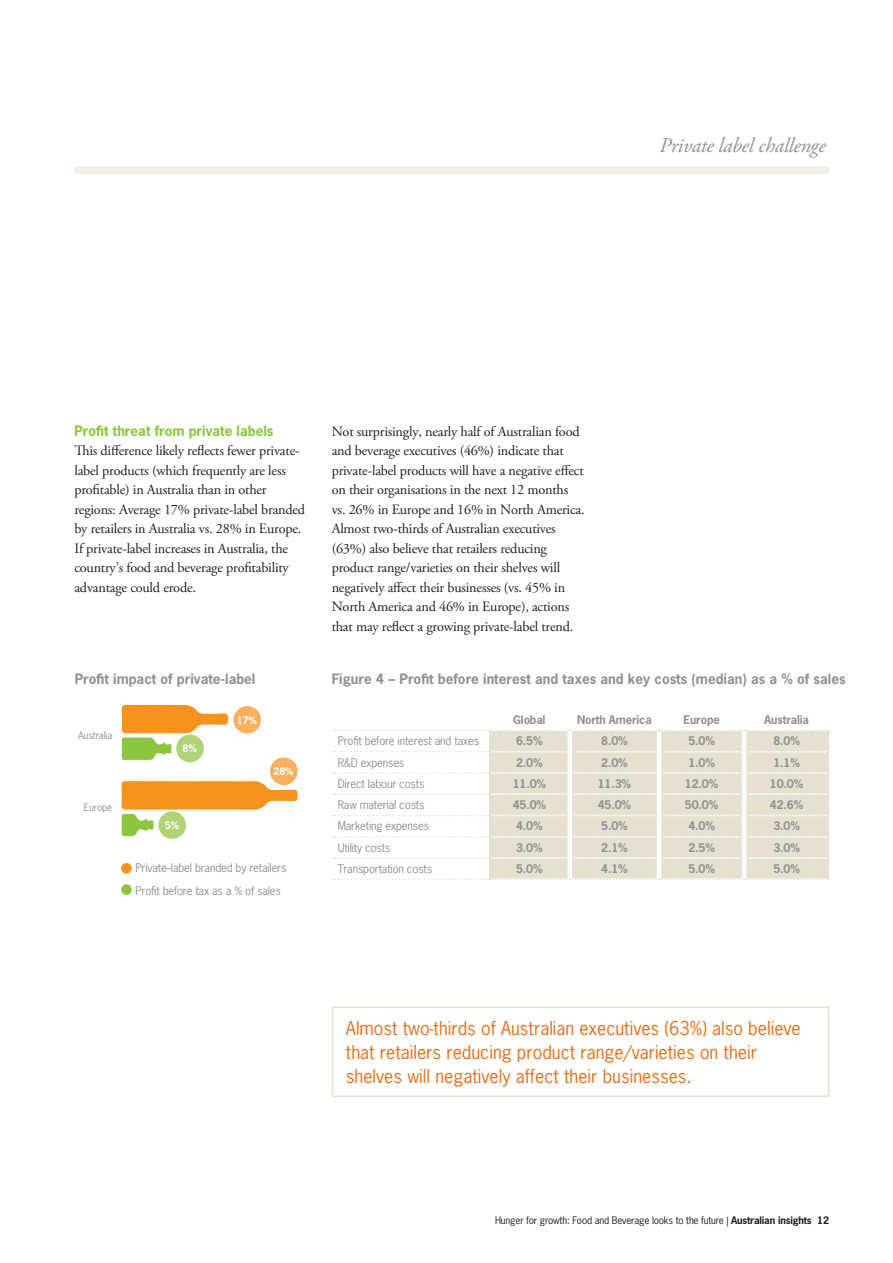
<style>
.page{position:relative;width:893px;height:1263px;background:#fff}
.page>*{position:absolute;margin:0;border:0;box-sizing:border-box;transform-origin:0 0}
.Paragraph_Style_10{font:italic 21px "Adobe Garamond Pro";letter-spacing:-.015em;color:#919295}
.B_Body_heading{font:18px/24px "News Gothic Std";color:#e4701e}
.C_Body_copy{font:14.25px/19.5px "Adobe Garamond Pro";letter-spacing:-.015em;color:#231f20}
.Paragraph_Style_8{font:700 13.5px "News Gothic Std";color:#919295}
.B_Body_heading-2{font:700 13.5px "News Gothic Std";color:#8bc63e}
.J_Table_copy{font:11.25px "News Gothic Std";letter-spacing:-.015em;color:#919295}
.J_Table_copy-2{font:700 11.25px "News Gothic Std";letter-spacing:-.015em;color:#919295}
.t1{font:9.75px "News Gothic Std";letter-spacing:-.015em;color:#231f20}
.J_Table_copy-3{font:9.75px "News Gothic Std";letter-spacing:-.015em;color:#919295}
.H_Small_copy{font:700 9.75px "News Gothic Std";color:#fff}
.s1{font-weight:700}
</style>
<div class="page">
<div style="left:489px;top:731px;width:340px;height:147px;background:#e6e0d1"></div>
<svg style="left:332px;top:730px;width:497px;height:1px"></svg>
<svg style="left:332px;top:751px;width:497px;height:1px"></svg>
<svg style="left:332px;top:772px;width:497px;height:2px"></svg>
<svg style="left:332px;top:793px;width:497px;height:2px"></svg>
<svg style="left:332px;top:815px;width:497px;height:1px"></svg>
<svg style="left:332px;top:836px;width:497px;height:1px"></svg>
<svg style="left:332px;top:857px;width:497px;height:2px"></svg>
<svg style="left:332px;top:878px;width:497px;height:2px"></svg>
<hr style="left:568px;top:731px;width:4px;height:21px;background:#fff">
<hr style="left:657px;top:731px;width:4px;height:21px;background:#fff">
<hr style="left:742px;top:731px;width:4px;height:21px;background:#fff">
<hr style="left:568px;top:752px;width:4px;height:21px;background:#fff">
<hr style="left:657px;top:752px;width:4px;height:21px;background:#fff">
<hr style="left:742px;top:752px;width:4px;height:21px;background:#fff">
<hr style="left:568px;top:773px;width:4px;height:21px;background:#fff">
<hr style="left:657px;top:773px;width:4px;height:21px;background:#fff">
<hr style="left:742px;top:773px;width:4px;height:21px;background:#fff">
<hr style="left:568px;top:794px;width:4px;height:21px;background:#fff">
<hr style="left:657px;top:794px;width:4px;height:21px;background:#fff">
<hr style="left:742px;top:794px;width:4px;height:21px;background:#fff">
<hr style="left:568px;top:815px;width:4px;height:22px;background:#fff">
<hr style="left:657px;top:815px;width:4px;height:22px;background:#fff">
<hr style="left:742px;top:815px;width:4px;height:22px;background:#fff">
<hr style="left:568px;top:837px;width:4px;height:21px;background:#fff">
<hr style="left:657px;top:837px;width:4px;height:21px;background:#fff">
<hr style="left:742px;top:837px;width:4px;height:21px;background:#fff">
<hr style="left:568px;top:858px;width:4px;height:20px;background:#fff">
<hr style="left:657px;top:858px;width:4px;height:20px;background:#fff">
<hr style="left:742px;top:858px;width:4px;height:20px;background:#fff">
<svg style="left:122px;top:705px;width:106px;height:55px"></svg>
<div style="left:176px;top:735px;width:28px;height:27px;background:#aed475;border-radius:50%"></div>
<div style="left:233px;top:706px;width:28px;height:28px;background:#fab05f;border-radius:50%"></div>
<svg style="left:121px;top:781px;width:177px;height:55px"></svg>
<div style="left:121px;top:863px;width:11px;height:11px;background:#f7931d;border-radius:50%"></div>
<div style="left:121px;top:884px;width:11px;height:11px;background:#8bc63e;border-radius:50%"></div>
<div style="left:158px;top:811px;width:28px;height:28px;background:#aed475;border-radius:50%"></div>
<div style="left:270px;top:757px;width:28px;height:28px;background:#fab05f;border-radius:50%"></div>
<div style="left:332px;top:1006px;width:497px;height:91px;border:2px solid #e6e0d1"></div>
<div style="left:74px;top:166px;width:755px;height:8px;background:#f2efe7"></div>
<p class="Paragraph_Style_10" style="left:659px;top:132px;width:168px">Private label challenge</p>
<p class="B_Body_heading-2" style="left:74px;top:422px;width:200px">Profit threat from private labels</p>
<p class="C_Body_copy" style="left:74px;top:441px;width:232px">This difference likely reflects fewer private&shy;label products (which frequently are less profitable) in Australia than in other regions: Average 17% private-label branded by retailers in Australia vs. 28% in Europe.<br>If private-label increases in Australia, the country’s food and beverage profitability advantage could erode.</p>
<p class="Paragraph_Style_8" style="left:75px;top:670px;width:182px">Profit impact of private-label</p>
<p class="J_Table_copy-3" style="left:78px;top:729px;width:35px">Australia</p>
<p class="J_Table_copy-3" style="left:84px;top:801px;width:30px">Europe</p>
<p class="H_Small_copy" style="left:183px;top:742px;width:16px">8%</p>
<p class="H_Small_copy" style="left:165px;top:819px;width:16px">5%</p>
<p class="H_Small_copy" style="left:237px;top:713px;width:22px">17%</p>
<p class="H_Small_copy" style="left:273px;top:765px;width:22px">28%</p>
<p class="J_Table_copy" style="left:135px;top:860px;width:152px">Private--label branded by retailers</p>
<p class="J_Table_copy" style="left:135px;top:884px;width:147px">Profit before tax as a % of sales</p>
<p class="C_Body_copy" style="left:332px;top:422px;width:254px">Not surprisingly, nearly half of Australian food and beverage executives (46%) indicate that private-label products will have a negative effect on their organisations in the next 12 months vs. 26% in Europe and 16% in North America.<br>Almost two-thirds of Australian executives (63%) also believe that retailers reducing product range/varieties on their shelves will negatively affect their businesses (vs. 45% in North America and 46% in Europe), actions that may reflect a growing private-label trend.</p>
<p class="Paragraph_Style_8" style="left:332px;top:670px;width:515px">Figure 4 – Profit before interest and taxes and key costs (median) as a % of sales</p>
<p class="J_Table_copy-2" style="left:513px;top:712px;width:34px">Global</p>
<p class="J_Table_copy-2" style="left:577px;top:712px;width:76px">North America</p>
<p class="J_Table_copy-2" style="left:683px;top:712px;width:38px">Europe</p>
<p class="J_Table_copy-2" style="left:764px;top:712px;width:46px">Australia</p>
<p class="J_Table_copy" style="left:338px;top:734px;width:143px">Profit before interest and taxes</p>
<p class="J_Table_copy-2" style="left:516px;top:734px;width:28px">6.5%</p>
<p class="J_Table_copy-2" style="left:601px;top:734px;width:28px">8.0%</p>
<p class="J_Table_copy-2" style="left:688px;top:734px;width:28px">5.0%</p>
<p class="J_Table_copy-2" style="left:773px;top:734px;width:28px">8.0%</p>
<p class="J_Table_copy" style="left:338px;top:755px;width:68px">R&amp;D expenses</p>
<p class="J_Table_copy-2" style="left:516px;top:755px;width:28px">2.0%</p>
<p class="J_Table_copy-2" style="left:601px;top:755px;width:28px">2.0%</p>
<p class="J_Table_copy-2" style="left:688px;top:755px;width:28px">1.0%</p>
<p class="J_Table_copy-2" style="left:773px;top:755px;width:28px">1.1%</p>
<p class="J_Table_copy" style="left:338px;top:776px;width:88px">Direct labour costs</p>
<p class="J_Table_copy-2" style="left:513px;top:776px;width:35px">11.0%</p>
<p class="J_Table_copy-2" style="left:598px;top:776px;width:35px">11.3%</p>
<p class="J_Table_copy-2" style="left:685px;top:776px;width:35px">12.0%</p>
<p class="J_Table_copy-2" style="left:770px;top:776px;width:35px">10.0%</p>
<p class="J_Table_copy" style="left:338px;top:798px;width:88px">Raw material costs</p>
<p class="J_Table_copy-2" style="left:513px;top:797px;width:35px">45.0%</p>
<p class="J_Table_copy-2" style="left:598px;top:797px;width:35px">45.0%</p>
<p class="J_Table_copy-2" style="left:685px;top:797px;width:35px">50.0%</p>
<p class="J_Table_copy-2" style="left:770px;top:797px;width:35px">42.6%</p>
<p class="J_Table_copy" style="left:338px;top:819px;width:93px">Marketing expenses</p>
<p class="J_Table_copy-2" style="left:516px;top:819px;width:28px">4.0%</p>
<p class="J_Table_copy-2" style="left:601px;top:819px;width:28px">5.0%</p>
<p class="J_Table_copy-2" style="left:688px;top:819px;width:28px">4.0%</p>
<p class="J_Table_copy-2" style="left:773px;top:819px;width:28px">3.0%</p>
<p class="J_Table_copy" style="left:338px;top:840px;width:54px">Utility costs</p>
<p class="J_Table_copy-2" style="left:516px;top:840px;width:28px">3.0%</p>
<p class="J_Table_copy-2" style="left:601px;top:840px;width:28px">2.1%</p>
<p class="J_Table_copy-2" style="left:688px;top:840px;width:28px">2.5%</p>
<p class="J_Table_copy-2" style="left:773px;top:840px;width:28px">3.0%</p>
<p class="J_Table_copy" style="left:338px;top:861px;width:96px">Transportation costs</p>
<p class="J_Table_copy-2" style="left:516px;top:861px;width:28px">5.0%</p>
<p class="J_Table_copy-2" style="left:601px;top:861px;width:28px">4.1%</p>
<p class="J_Table_copy-2" style="left:688px;top:861px;width:28px">5.0%</p>
<p class="J_Table_copy-2" style="left:773px;top:861px;width:28px">5.0%</p>
<p class="B_Body_heading" style="left:346px;top:1016px;width:456px">Almost two-thirds of Australian executives (63%) also believe that retailers reducing product range/varieties on their shelves will negatively affect their businesses.</p>
<p class="t1" style="left:495px;top:1214px;width:336px">Hunger for growth: Food and Beverage looks to the future | <span class="s1">Australian insights 12</span></p>
</div>
